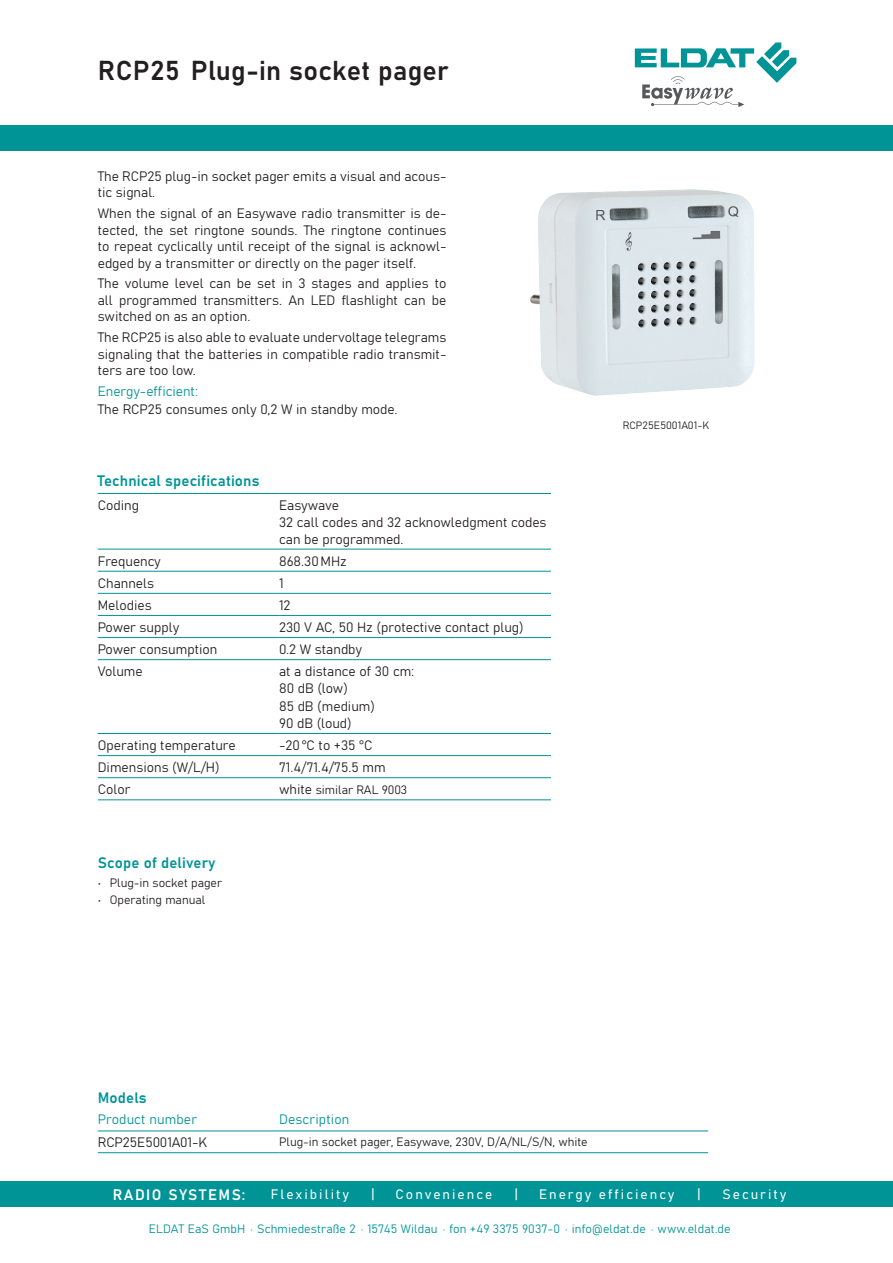
<style>
.page{position:relative;width:893px;height:1263px;background:#fff}
.page>*{position:absolute;margin:0;border:0;box-sizing:border-box;transform-origin:0 0}
.Inhalt_Empfänger{font:27px "Bahnschrift";letter-spacing:.01em;color:#231f20}
.t1{font:15px "Bahnschrift";letter-spacing:.01em;color:#009497}
.t2{font:15px "Bahnschrift";letter-spacing:.1em;color:#fff}
.Fließtext{font:13.5px/16.5px "Bahnschrift";color:#231f20;text-align:justify}
.t3{font:13.5px "Bahnschrift";letter-spacing:.15em;color:#fff}
.Fließtext-2{font:13.5px "Bahnschrift";letter-spacing:.01em;color:#009497}
.Fließtext-3{font:12px "Bahnschrift";color:#231f20}
.t4{font:12px "Bahnschrift";letter-spacing:.01em;color:#009497}
.bildunter{font:10.5px "Bahnschrift";letter-spacing:.01em;color:#231f20}
.s1{font-size:13.5px}
</style>
<div class="page">
<div style="left:0;top:1181px;width:893px;height:26px;background:#009497"></div>
<div style="left:0;top:125px;width:893px;height:26px;background:#009497"></div>
<svg style="left:635px;top:43px;width:161px;height:64px"></svg>
<hr style="left:98px;top:493px;width:181px;height:1px;background:#009497">
<hr style="left:279px;top:493px;width:272px;height:1px;background:#009497">
<hr style="left:98px;top:549px;width:181px;height:1px;background:#009497">
<hr style="left:279px;top:549px;width:272px;height:1px;background:#009497">
<hr style="left:98px;top:571px;width:181px;height:1px;background:#009497">
<hr style="left:279px;top:571px;width:272px;height:1px;background:#009497">
<hr style="left:98px;top:593px;width:181px;height:1px;background:#009497">
<hr style="left:279px;top:593px;width:272px;height:1px;background:#009497">
<hr style="left:98px;top:615px;width:181px;height:1px;background:#009497">
<hr style="left:279px;top:615px;width:272px;height:1px;background:#009497">
<hr style="left:98px;top:637px;width:181px;height:1px;background:#009497">
<hr style="left:279px;top:637px;width:272px;height:1px;background:#009497">
<hr style="left:98px;top:659px;width:181px;height:1px;background:#009497">
<hr style="left:279px;top:659px;width:272px;height:1px;background:#009497">
<hr style="left:98px;top:733px;width:181px;height:1px;background:#009497">
<hr style="left:279px;top:733px;width:272px;height:1px;background:#009497">
<hr style="left:98px;top:755px;width:181px;height:1px;background:#009497">
<hr style="left:279px;top:755px;width:272px;height:1px;background:#009497">
<hr style="left:98px;top:777px;width:181px;height:1px;background:#009497">
<hr style="left:279px;top:777px;width:272px;height:1px;background:#009497">
<hr style="left:98px;top:799px;width:181px;height:1px;background:#009497">
<hr style="left:279px;top:799px;width:272px;height:1px;background:#009497">
<hr style="left:98px;top:1152px;width:181px;height:1px;background:#009497">
<hr style="left:279px;top:1152px;width:429px;height:1px;background:#009497">
<hr style="left:98px;top:1131px;width:181px;height:1px;background:#009497">
<hr style="left:279px;top:1131px;width:429px;height:1px;background:#009497">
<img style="left:530px;top:189px;width:225px;height:207px">
<p class="Inhalt_Empfänger" style="left:98px;top:50px;width:352px">RCP25 Plug-in socket pager</p>
<p class="Fließtext" style="left:98px;top:167px;width:350px">The RCP25 plug-in socket pager emits a visual and acous&shy;tic signal.</p>
<p class="Fließtext" style="left:98px;top:204px;width:350px">When the signal of an Easywave radio transmitter is de&shy;tected, the set ringtone sounds. The ringtone continues to repeat cyclically until receipt of the signal is acknowl&shy;edged by a transmitter or directly on the pager itself.</p>
<p class="Fließtext" style="left:98px;top:274px;width:350px">The volume level can be set in 3 stages and applies to all programmed transmitters. An LED flashlight can be switched on as an option.</p>
<p class="Fließtext" style="left:98px;top:328px;width:350px">The RCP25 is also able to evaluate undervoltage telegrams signaling that the batteries in compatible radio transmit&shy;ters are too low.</p>
<p class="Fließtext-2" style="left:98px;top:381px;width:102px">Energy-efficient:</p>
<p class="Fließtext" style="left:98px;top:400px;width:301px">The RCP25 consumes only 0,2 W in standby mode.</p>
<p class="t1" style="left:97px;top:469px;width:164px">Technical specifications</p>
<p class="Fließtext" style="left:98px;top:496px;width:43px">Coding</p>
<p class="Fließtext" style="left:279px;top:496px;width:61px">Easywave</p>
<p class="Fließtext" style="left:279px;top:513px;width:269px">32 call codes and 32 acknowledgment codes can be programmed.</p>
<p class="Fließtext" style="left:98px;top:552px;width:64px">Frequency</p>
<p class="Fließtext" style="left:279px;top:552px;width:69px">868.30MHz</p>
<p class="Fließtext" style="left:98px;top:574px;width:58px">Channels</p>
<p class="Fließtext" style="left:279px;top:574px;width:6px">1</p>
<p class="Fließtext" style="left:98px;top:596px;width:55px">Melodies</p>
<p class="Fließtext" style="left:279px;top:596px;width:13px">12</p>
<p class="Fließtext" style="left:98px;top:618px;width:83px">Power supply</p>
<p class="Fließtext" style="left:279px;top:618px;width:246px">230 V AC, 50 Hz (protective contact plug)</p>
<p class="Fließtext" style="left:98px;top:640px;width:121px">Power consumption</p>
<p class="Fließtext" style="left:279px;top:640px;width:84px">0.2 W standby</p>
<p class="Fließtext" style="left:98px;top:662px;width:46px">Volume</p>
<p class="Fließtext" style="left:279px;top:662px;width:137px">at a distance of 30 cm:</p>
<p class="Fließtext" style="left:279px;top:679px;width:70px">80 dB (low)</p>
<p class="Fließtext" style="left:279px;top:697px;width:97px">85 dB (medium)</p>
<p class="Fließtext" style="left:279px;top:714px;width:74px">90 dB (loud)</p>
<p class="Fließtext" style="left:98px;top:736px;width:139px">Operating temperature</p>
<p class="Fließtext" style="left:279px;top:736px;width:95px">-20°C to +35 °C</p>
<p class="Fließtext" style="left:98px;top:758px;width:123px">Dimensions (W/L/H)</p>
<p class="Fließtext" style="left:279px;top:758px;width:108px">71.4/71.4/75.5 mm</p>
<p class="Fließtext" style="left:98px;top:780px;width:34px">Color</p>
<p class="Fließtext-3" style="left:279px;top:781px;width:130px"><span class="s1">white</span> similar RAL 9003</p>
<p class="t1" style="left:98px;top:852px;width:119px">Scope of delivery</p>
<p class="Fließtext-3" style="left:98px;top:874px;width:126px">• Plug-in socket pager</p>
<p class="Fließtext-3" style="left:98px;top:890px;width:109px">• Operating manual</p>
<p class="bildunter" style="left:623px;top:418px;width:88px">RCP25E5001A01-K</p>
<p class="t1" style="left:98px;top:1086px;width:50px">Models</p>
<p class="Fließtext-2" style="left:98px;top:1108px;width:101px">Product number</p>
<p class="Fließtext-2" style="left:279px;top:1108px;width:72px">Description</p>
<p class="Fließtext" style="left:98px;top:1133px;width:111px">RCP25E5001A01-K</p>
<p class="Fließtext-3" style="left:279px;top:1132px;width:310px">Plug-in socket pager, Easywave, 230V, D/A/NL/S/N, white</p>
<p class="t2" style="left:113px;top:1183px;width:134px">RADIO SYSTEMS:</p>
<p class="t3" style="left:271px;top:1184px;width:80px">Flexibility</p>
<p class="t3" style="left:371px;top:1184px;width:5px">|</p>
<p class="t3" style="left:396px;top:1184px;width:98px">Convenience</p>
<p class="t3" style="left:514px;top:1184px;width:5px">|</p>
<p class="t3" style="left:539px;top:1184px;width:137px">Energy efficiency</p>
<p class="t3" style="left:697px;top:1184px;width:5px">|</p>
<p class="t3" style="left:722px;top:1184px;width:65px">Security</p>
<p class="t4" style="left:149px;top:1220px;width:583px">ELDAT EaS GmbH · Schmiedestraße 2 · 15745 Wildau · fon +49 3375 9037-0 · info@eldat.de · www.eldat.de</p>
</div>
